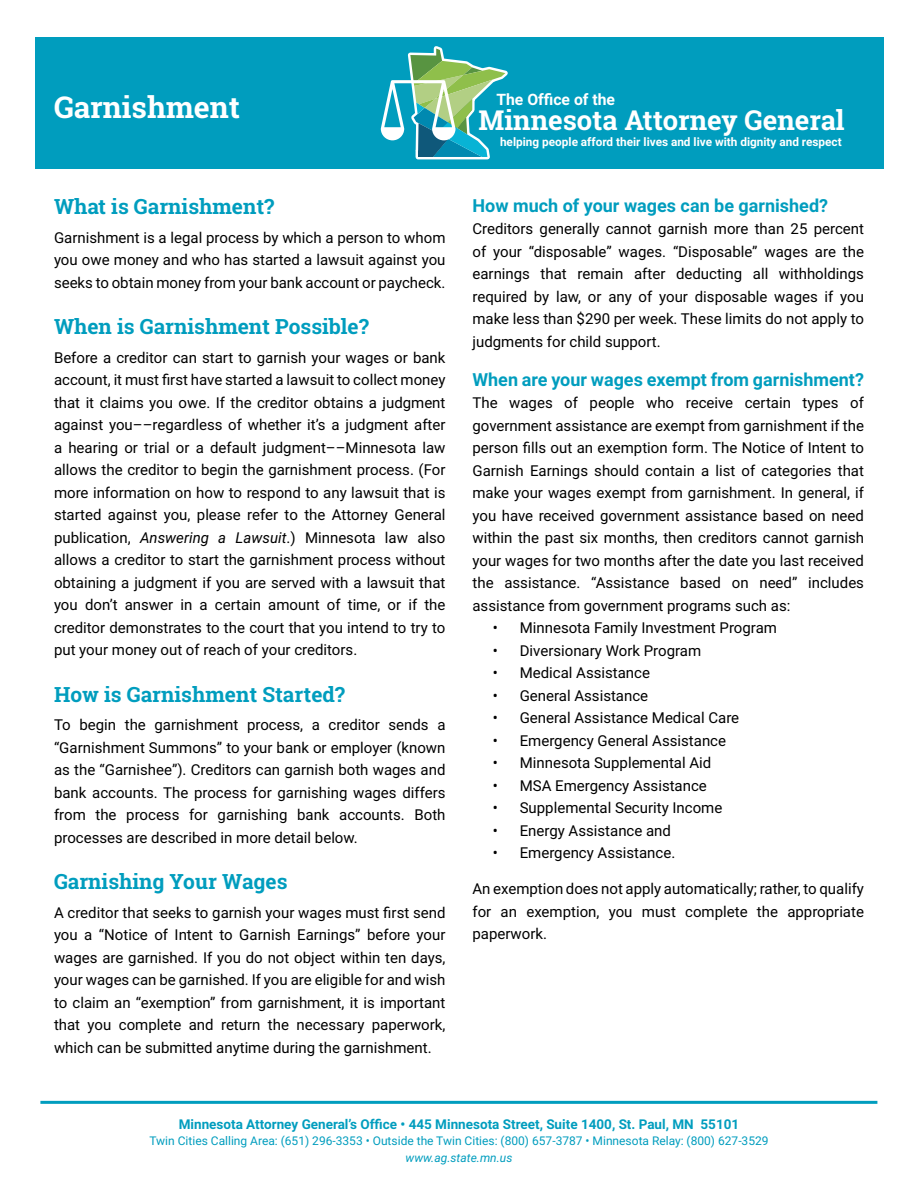
<style>
.page{position:relative;width:918px;height:1188px;background:#fff}
.page>*{position:absolute;margin:0;border:0;box-sizing:border-box;transform-origin:0 0}
.h1{font:700 30px "Roboto Slab";color:#fff}
.Image{font:700 27.6px "Roboto Slab";color:#fff}
.h2{font:700 21px "Roboto Slab";color:#009dbe}
.h3{font:700 18px "Roboto";color:#009dbe}
.Image-2{font:700 15.75px "Roboto";color:#fff}
.p_1{font:15px/22.5px "Roboto";color:#000;text-align:justify}
.li{font:15px "Roboto";color:#000}
.p{font:15px/22.5px "Roboto";color:#000;text-align:justify}
.t1{font:700 13.5px "Roboto";color:#009dbe}
.t2{font:12px/16.5px "Roboto";color:#009dbe;text-align:center}
.Image-3{font:700 11.85px "Roboto";color:#fff}
.s1{font-style:italic}
</style>
<div class="page">
<hr style="left:40px;top:1101px;width:837px;height:3px;background:#009dbe">
<div style="left:35px;top:37px;width:848px;height:131px;background:#009dbe"></div>
<svg style="left:381px;top:46px;width:127px;height:114px"></svg>
<h1 class="h1" style="left:54px;top:87px;width:188px">Garnishment</h1>
<p class="Image-2" style="left:496px;top:88px;width:120px">The Office of the</p>
<p class="Image" style="left:478px;top:101px;width:368px">Minnesota Attorney General</p>
<p class="Image-3" style="left:500px;top:133px;width:343px">helping people afford their lives and live with dignity and respect</p>
<h2 class="h2" style="left:54px;top:192px;width:222px">What is Garnishment?</h2>
<p class="p_1" style="left:54px;top:225px;width:393px">Garnishment is a legal process by which a person to whom you owe money and who has started a lawsuit against you seeks to obtain money from your bank account or paycheck.</p>
<h2 class="h2" style="left:54px;top:312px;width:316px">When is Garnishment Possible?</h2>
<p class="p_1" style="left:54px;top:345px;width:393px">Before a creditor can start to garnish your wages or bank account, it must first have started a lawsuit to collect money that it claims you owe. If the creditor obtains a judgment against you––regardless of whether it’s a judgment after a hearing or trial or a default judgment––Minnesota law allows the creditor to begin the garnishment process. (For more information on how to respond to any lawsuit that is started against you, please refer to the Attorney General publication, <span class="s1">Answering a Lawsuit</span>.) Minnesota law also allows a creditor to start the garnishment process without obtaining a judgment if you are served with a lawsuit that you don’t answer in a certain amount of time, or if the creditor demonstrates to the court that you intend to try to put your money out of reach of your creditors.</p>
<h2 class="h2" style="left:54px;top:679px;width:293px">How is Garnishment Started?</h2>
<p class="p_1" style="left:54px;top:713px;width:393px">To begin the garnishment process, a creditor sends a “Garnishment Summons” to your bank or employer (known as the “Garnishee”). Creditors can garnish both wages and bank accounts. The process for garnishing wages differs from the process for garnishing bank accounts. Both processes are described in more detail below.</p>
<h2 class="h2" style="left:54px;top:867px;width:235px">Garnishing Your Wages</h2>
<p class="p_1" style="left:54px;top:900px;width:393px">A creditor that seeks to garnish your wages must first send you a “Notice of Intent to Garnish Earnings” before your wages are garnished. If you do not object within ten days, your wages can be garnished. If you are eligible for and wish to claim an “exemption” from garnishment, it is important that you complete and return the necessary paperwork, which can be submitted anytime during the garnishment.</p>
<h3 class="h3" style="left:472px;top:192px;width:357px">How much of your wages can be garnished?</h3>
<p class="p_1" style="left:472px;top:217px;width:393px">Creditors generally cannot garnish more than 25 percent of your “disposable” wages. “Disposable” wages are the earnings that remain after deducting all withholdings required by law, or any of your disposable wages if you make less than $290 per week. These limits do not apply to judgments for child support.</p>
<h3 class="h3" style="left:472px;top:366px;width:393px">When are your wages exempt from garnishment?</h3>
<p class="p_1" style="left:472px;top:391px;width:393px">The wages of people who receive certain types of government assistance are exempt from garnishment if the person fills out an exemption form. The Notice of Intent to Garnish Earnings should contain a list of categories that make your wages exempt from garnishment. In general, if you have received government assistance based on need within the past six months, then creditors cannot garnish your wages for two months after the date you last received the assistance. “Assistance based on need” includes assistance from government programs such as:</p>
<p class="li" style="left:493px;top:617px;width:286px">• Minnesota Family Investment Program</p>
<p class="li" style="left:493px;top:640px;width:210px">• Diversionary Work Program</p>
<p class="li" style="left:493px;top:662px;width:159px">• Medical Assistance</p>
<p class="li" style="left:493px;top:685px;width:157px">• General Assistance</p>
<p class="li" style="left:493px;top:707px;width:248px">• General Assistance Medical Care</p>
<p class="li" style="left:493px;top:730px;width:235px">• Emergency General Assistance</p>
<p class="li" style="left:493px;top:752px;width:220px">• Minnesota Supplemental Aid</p>
<p class="li" style="left:493px;top:775px;width:216px">• MSA Emergency Assistance</p>
<p class="li" style="left:493px;top:797px;width:231px">• Supplemental Security Income</p>
<p class="li" style="left:493px;top:820px;width:180px">• Energy Assistance and</p>
<p class="li" style="left:493px;top:842px;width:184px">• Emergency Assistance.</p>
<p class="p" style="left:472px;top:877px;width:393px">An exemption does not apply automatically; rather, to qualify for an exemption, you must complete the appropriate paperwork.</p>
<p class="t1" style="left:179px;top:1114px;width:562px">Minnesota Attorney General’s Office • 445 Minnesota Street, Suite 1400, St. Paul, MN 55101</p>
<p class="t2" style="left:149px;top:1132px;width:621px">Twin Cities Calling Area: (651) 296-3353 • Outside the Twin Cities: (800) 657-3787 • Minnesota Relay: (800) 627-3529 <span class="s1">www.ag.state.mn.us</span></p>
</div>
